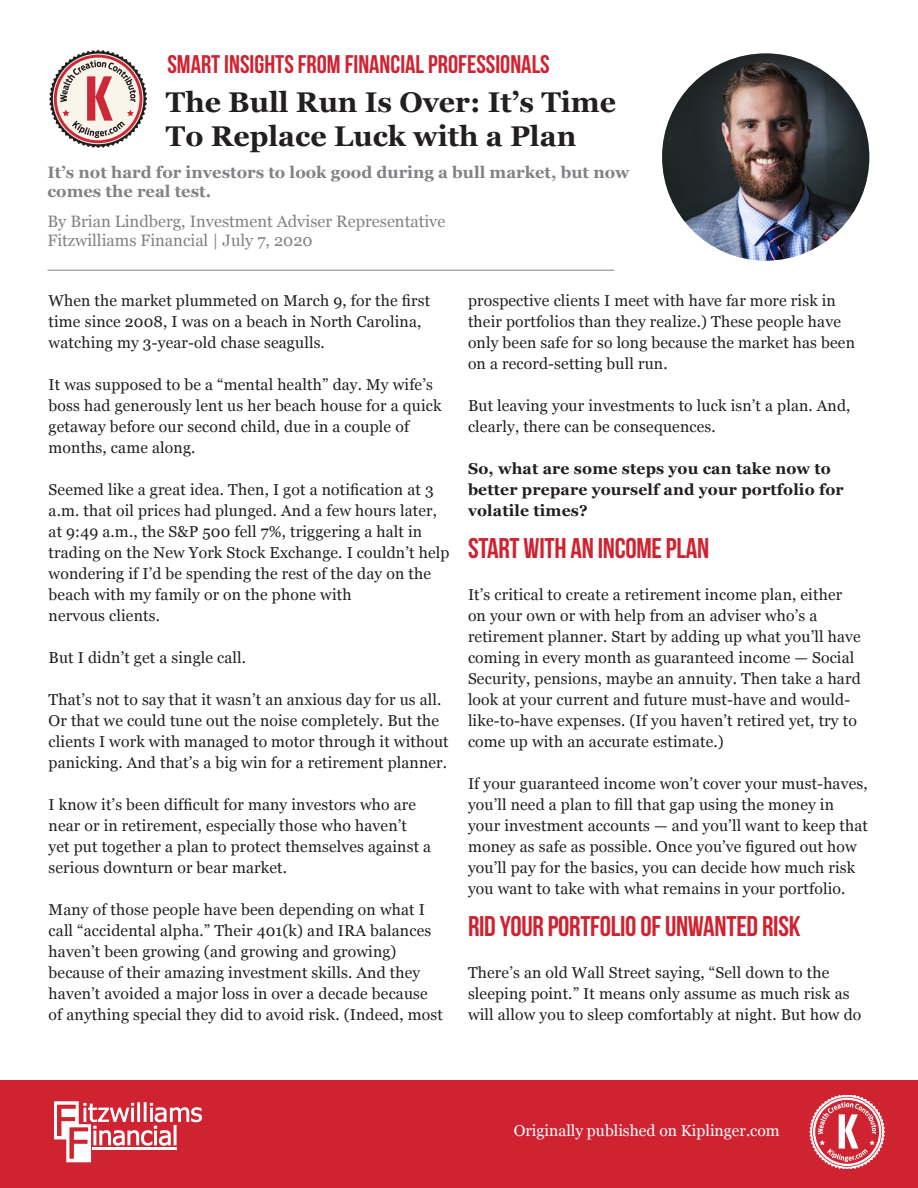
<style>
.page{position:relative;width:918px;height:1188px;background:#fff}
.page>*{position:absolute;margin:0;border:0;box-sizing:border-box;transform-origin:0 0}
.t1{font:28.5px "Bebas Neue";letter-spacing:-.01em;color:#cf2331}
.t2{font:700 28.5px/34.2px "Georgia";color:#231f20}
.t3{font:700 25.5px "Bebas Neue";color:#cf2331}
.t4{font:16.5px/19.8px "Georgia";color:#808285}
.t5{font:700 16.5px/19.8px "Georgia";color:#808285}
.t6{font:15.75px/21px "Georgia";letter-spacing:.01em;color:#231f20}
.t7{font:700 15.75px/21px "Georgia";letter-spacing:.01em;color:#231f20}
.t8{font:15.75px "Georgia";color:#fff}
</style>
<div class="page">
<hr style="left:48px;top:270px;width:567px;height:1px;background:#808285">
<div style="left:0;top:1080px;width:918px;height:108px;background:#cf2331"></div>
<svg style="left:809px;top:1095px;width:76px;height:74px"></svg>
<svg style="left:49px;top:50px;width:98px;height:98px"></svg>
<img style="left:662px;top:53px;width:207px;height:208px;border-radius:104px">
<svg style="left:54px;top:1101px;width:148px;height:61px"></svg>
<h2 class="t3" style="left:167px;top:50px;width:384px">SMART INSIGHTS FROM FINANCIAL PROFESSIONALS</h2>
<h1 class="t2" style="left:166px;top:83px;width:452px">The Bull Run Is Over: It’s Time<br>To Replace Luck with a Plan</h1>
<p class="t5" style="left:48px;top:161px;width:583px">It’s not hard for investors to look good during a bull market, but now comes the real test.</p>
<p class="t4" style="left:48px;top:211px;width:399px">By Brian Lindberg, Investment Adviser Representative<br>Fitzwilliams Financial | July 7, 2020</p>
<p class="t6" style="left:49px;top:290px;width:383px">When the market plummeted on March 9, for the first time since 2008, I was on a beach in North Carolina, watching my 3-year-old chase seagulls.</p>
<p class="t6" style="left:49px;top:374px;width:394px">It was supposed to be a “mental health” day. My wife’s boss had generously lent us her beach house for a quick getaway before our second child, due in a couple of months, came along.</p>
<p class="t6" style="left:49px;top:479px;width:402px">Seemed like a great idea. Then, I got a notification at 3 a.m. that oil prices had plunged. And a few hours later, at 9:49 a.m., the S&amp;P 500 fell 7%, triggering a halt in trading on the New York Stock Exchange. I couldn’t help wondering if I’d be spending the rest of the day on the beach with my family or on the phone with<br>nervous clients.</p>
<p class="t6" style="left:49px;top:647px;width:199px">But I didn’t get a single call.</p>
<p class="t6" style="left:49px;top:689px;width:402px">That’s not to say that it wasn’t an anxious day for us all.<br>Or that we could tune out the noise completely. But the clients I work with managed to motor through it without panicking. And that’s a big win for a retirement planner.</p>
<p class="t6" style="left:49px;top:794px;width:384px">I know it’s been difficult for many investors who are near or in retirement, especially those who haven’t yet put together a plan to protect themselves against a serious downturn or bear market.</p>
<p class="t6" style="left:49px;top:899px;width:396px">Many of those people have been depending on what I call “accidental alpha.” Their 401(k) and IRA balances haven’t been growing (and growing and growing) because of their amazing investment skills. And they haven’t avoided a major loss in over a decade because of anything special they did to avoid risk. (Indeed, most</p>
<p class="t6" style="left:468px;top:290px;width:389px">prospective clients I meet with have far more risk in their portfolios than they realize.) These people have only been safe for so long because the market has been on a record-setting bull run.</p>
<p class="t6" style="left:468px;top:395px;width:384px">But leaving your investments to luck isn’t a plan. And, clearly, there can be consequences.</p>
<p class="t7" style="left:468px;top:457px;width:377px">So, what are some steps you can take now to better prepare yourself and your portfolio for volatile times?</p>
<h1 class="t1" style="left:468px;top:532px;width:243px">START WITH AN INCOME PLAN</h1>
<p class="t6" style="left:468px;top:584px;width:394px">It’s critical to create a retirement income plan, either on your own or with help from an adviser who’s a retirement planner. Start by adding up what you’ll have coming in every month as guaranteed income — Social Security, pensions, maybe an annuity. Then take a hard look at your current and future must-have and would&shy;like-to-have expenses. (If you haven’t retired yet, try to come up with an accurate estimate.)</p>
<p class="t6" style="left:468px;top:773px;width:402px">If your guaranteed income won’t cover your must-haves, you’ll need a plan to fill that gap using the money in your investment accounts — and you’ll want to keep that money as safe as possible. Once you’ve figured out how you’ll pay for the basics, you can decide how much risk you want to take with what remains in your portfolio.</p>
<h1 class="t1" style="left:468px;top:910px;width:334px">RID YOUR PORTFOLIO OF UNWANTED RISK</h1>
<p class="t6" style="left:468px;top:962px;width:395px">There’s an old Wall Street saying, “Sell down to the sleeping point.” It means only assume as much risk as will allow you to sleep comfortably at night. But how do</p>
<p class="t8" style="left:514px;top:1122px;width:268px">Originally published on Kiplinger.com</p>
</div>
